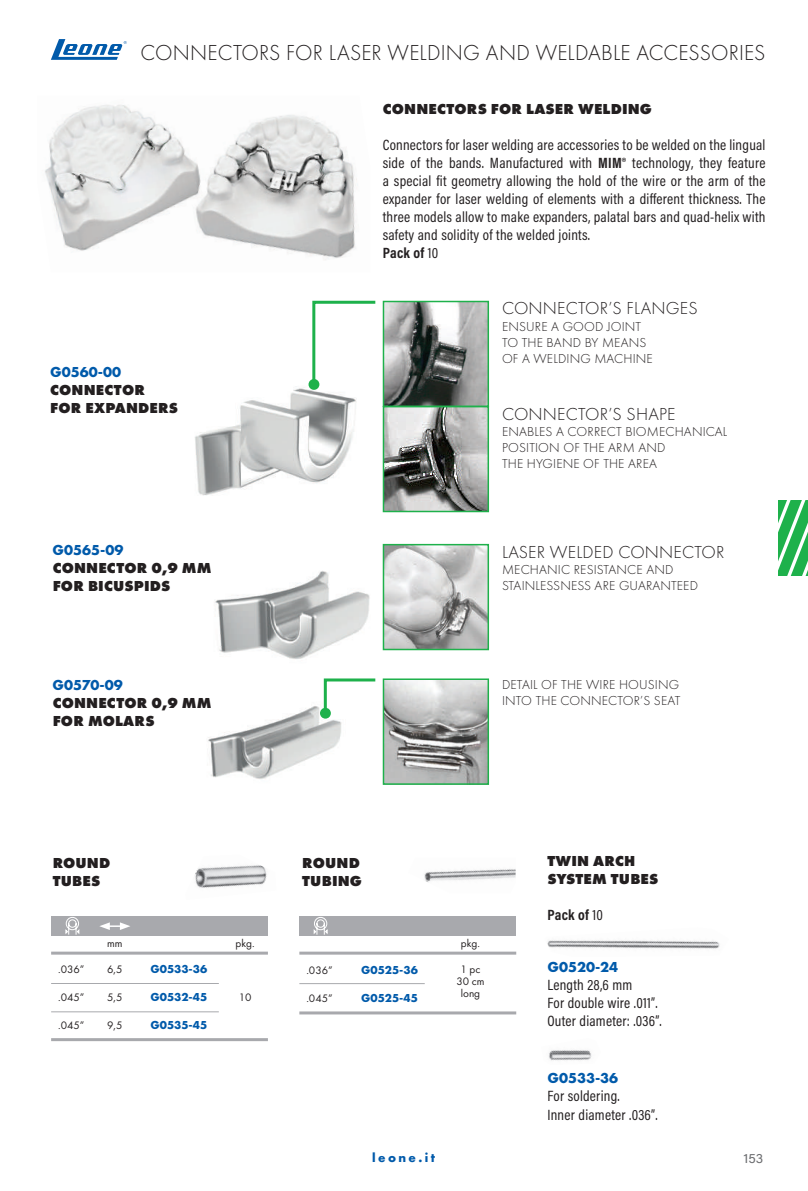
<style>
.page{position:relative;width:808px;height:1191px;background:#fff}
.page>*{position:absolute;margin:0;border:0;box-sizing:border-box;transform-origin:0 0}
.t1{font:300 22.5px "Futura PT";letter-spacing:.01em;color:#231f20}
.t2{font:300 18px "Futura PT";letter-spacing:.01em;color:#231f20}
.t3{font:15px/18px "Acumin Pro Cond";letter-spacing:.015em;color:#231f20}
.t4{font:800 15px/18px "Futura PT";letter-spacing:.01em;color:#231f20}
.t5{font:700 15px "Futura PT";color:#015aaa}
.t6{font:700 15px "Acumin Pro Cond";letter-spacing:.015em;color:#231f20}
.t7{font:300 13.5px/16.2px "Futura PT";letter-spacing:.01em;color:#231f20}
.t8{font:13.5px "Acumin Pro";color:#6c6d70}
.t9{font:700 13.2px "Futura PT";letter-spacing:.18em;color:#015aaa}
.t10{font:700 12px "Futura PT";color:#015aaa}
.t11{font:11.25px/12px "Futura PT";color:#231f20;text-align:center}
.s1{font-weight:700}
.s2{font-weight:400}
</style>
<div class="page">
<svg style="left:778px;top:500px;width:30px;height:76px"></svg>
<svg style="left:51px;top:39px;width:76px;height:21px"></svg>
<img style="left:208px;top:706px;width:134px;height:73px">
<img style="left:195px;top:386px;width:162px;height:110px">
<img style="left:45px;top:104px;width:313px;height:156px">
<img style="left:195px;top:865px;width:72px;height:23px">
<img style="left:547px;top:940px;width:173px;height:9px">
<div style="left:51px;top:916px;width:217px;height:19px;background:#a8a9ad"></div>
<hr style="left:51px;top:983px;width:168px;height:1px;background:#a8a9ad">
<hr style="left:51px;top:1011px;width:168px;height:1px;background:#a8a9ad">
<hr style="left:51px;top:951px;width:217px;height:3px;background:#a8a9ad">
<hr style="left:51px;top:1038px;width:217px;height:3px;background:#a8a9ad">
<svg style="left:99px;top:922px;width:31px;height:8px"></svg>
<svg style="left:65px;top:917px;width:14px;height:17px"></svg>
<img style="left:549px;top:1050px;width:43px;height:11px">
<div style="left:299px;top:916px;width:217px;height:19px;background:#a8a9ad"></div>
<hr style="left:299px;top:983px;width:126px;height:1px;background:#a8a9ad">
<hr style="left:299px;top:1011px;width:217px;height:3px;background:#a8a9ad">
<hr style="left:299px;top:951px;width:217px;height:3px;background:#a8a9ad">
<svg style="left:314px;top:917px;width:14px;height:17px"></svg>
<img style="left:424px;top:869px;width:92px;height:13px">
<svg style="left:308px;top:379px;width:11px;height:11px"></svg>
<svg style="left:311px;top:300px;width:65px;height:87px"></svg>
<div style="left:320px;top:708px;width:11px;height:10px;background:#1eb14b;border-radius:50%"></div>
<svg style="left:322px;top:678px;width:54px;height:37px"></svg>
<img style="left:386px;top:304px;width:100px;height:205px">
<div style="left:383px;top:301px;width:106px;height:106px;border:2px solid #1eb14b"></div>
<img style="left:386px;top:547px;width:100px;height:100px">
<div style="left:383px;top:544px;width:106px;height:106px;border:2px solid #1eb14b"></div>
<div style="left:383px;top:406px;width:106px;height:106px;border:2px solid #1eb14b"></div>
<img style="left:386px;top:681px;width:100px;height:101px">
<div style="left:383px;top:678px;width:106px;height:107px;border:2px solid #1eb14b"></div>
<img style="left:214px;top:571px;width:156px;height:88px">
<h1 class="t1" style="left:140px;top:40px;width:626px">CONNECTORS FOR LASER WELDING AND WELDABLE ACCESSORIES</h1>
<p class="t4" style="left:383px;top:99px;width:271px">CONNECTORS FOR LASER WELDING</p>
<p class="t3" style="left:383px;top:135px;width:384px">Connectors for laser welding are accessories to be welded on the lingual side of the bands. Manufactured with <span class="s1">MIM®</span> technology, they feature a special fit geometry allowing the hold of the wire or the arm of the expander for laser welding of elements with a different thickness. The three models allow to make expanders, palatal bars and quad-helix with safety and solidity of the welded joints.<br><span class="s1">Pack of</span> 10</p>
<p class="t5" style="left:50px;top:362px;width:72px">G0560-00</p>
<p class="t4" style="left:50px;top:380px;width:129px">CONNECTOR<br>FOR EXPANDERS</p>
<p class="t5" style="left:53px;top:540px;width:72px">G0565-09</p>
<p class="t4" style="left:53px;top:559px;width:160px">CONNECTOR 0,9 MM<br>FOR BICUSPIDS</p>
<p class="t5" style="left:53px;top:675px;width:72px">G0570-09</p>
<p class="t4" style="left:53px;top:693px;width:160px">CONNECTOR 0,9 MM<br>FOR MOLARS</p>
<p class="t2" style="left:502px;top:298px;width:197px">CONNECTOR’S FLANGES</p>
<p class="t7" style="left:502px;top:318px;width:152px">ENSURE A GOOD JOINT<br>TO THE BAND BY MEANS<br>OF A WELDING MACHINE</p>
<p class="t2" style="left:502px;top:403px;width:175px">CONNECTOR’S SHAPE</p>
<p class="t7" style="left:502px;top:423px;width:227px">ENABLES A CORRECT BIOMECHANICAL<br>POSITION OF THE ARM AND<br>THE HYGIENE OF THE AREA</p>
<p class="t2" style="left:502px;top:541px;width:224px">LASER WELDED CONNECTOR</p>
<p class="t7" style="left:502px;top:561px;width:197px">MECHANIC RESISTANCE AND<br>STAINLESSNESS ARE GUARANTEED</p>
<p class="t7" style="left:502px;top:676px;width:180px">DETAIL OF THE WIRE HOUSING<br>INTO THE CONNECTOR’S SEAT</p>
<p class="t4" style="left:53px;top:853px;width:59px">ROUND<br>TUBES</p>
<p class="t4" style="left:547px;top:852px;width:112px">TWIN ARCH<br>SYSTEM TUBES</p>
<p class="t6" style="left:547px;top:905px;width:57px">Pack of <span class="s2">10</span></p>
<p class="t4" style="left:302px;top:853px;width:61px">ROUND<br>TUBING</p>
<p class="t11" style="left:107px;top:937px;width:17px">mm</p>
<p class="t11" style="left:236px;top:937px;width:21px">pkg.</p>
<p class="t10" style="left:151px;top:961px;width:58px">G0533-36</p>
<p class="t10" style="left:151px;top:989px;width:58px">G0532-45</p>
<p class="t10" style="left:151px;top:1017px;width:58px">G0535-45</p>
<p class="t11" style="left:58px;top:962px;width:28px">.036”</p>
<p class="t11" style="left:107px;top:962px;width:17px">6,5</p>
<p class="t11" style="left:107px;top:991px;width:17px">5,5</p>
<p class="t11" style="left:107px;top:1019px;width:17px">9,5</p>
<p class="t11" style="left:58px;top:991px;width:28px">.045”</p>
<p class="t11" style="left:239px;top:991px;width:14px">10</p>
<p class="t11" style="left:58px;top:1019px;width:28px">.045”</p>
<p class="t11" style="left:461px;top:937px;width:21px">pkg.</p>
<p class="t10" style="left:361px;top:962px;width:58px">G0525-36</p>
<p class="t10" style="left:361px;top:990px;width:58px">G0525-45</p>
<p class="t11" style="left:306px;top:963px;width:28px">.036”</p>
<p class="t11" style="left:456px;top:963px;width:30px">1 pc<br>30 cm long</p>
<p class="t11" style="left:306px;top:992px;width:28px">.045”</p>
<p class="t5" style="left:547px;top:957px;width:72px">G0520-24</p>
<p class="t3" style="left:547px;top:976px;width:116px">Length 28,6 mm<br>For double wire .011”.<br>Outer diameter: .036”.</p>
<p class="t5" style="left:547px;top:1068px;width:72px">G0533-36</p>
<p class="t3" style="left:547px;top:1087px;width:112px">For soldering.<br>Inner diameter .036”.</p>
<p class="t9" style="left:372px;top:1148px;width:64px">leone.it</p>
<p class="t8" style="left:743px;top:1148px;width:21px">153</p>
</div>
